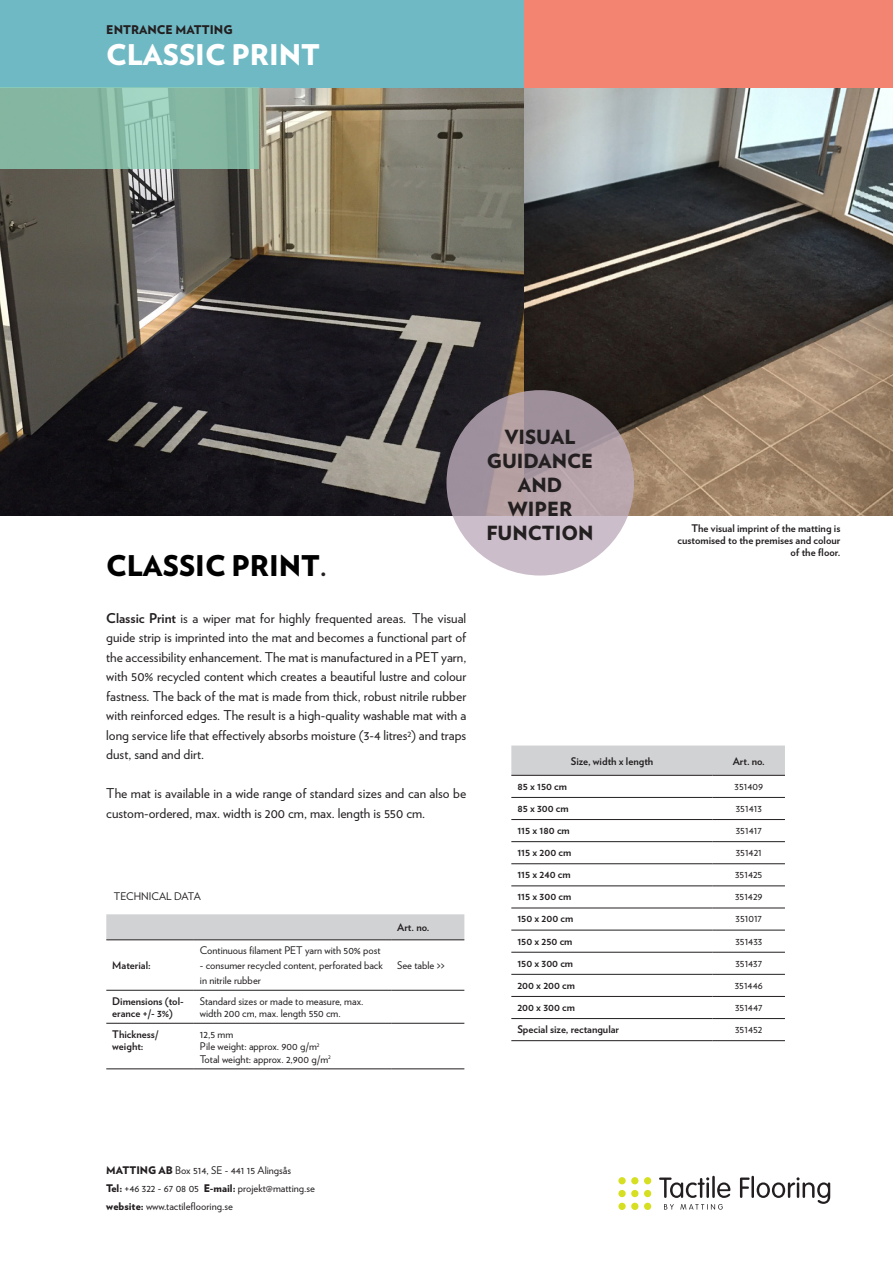
<style>
.page{position:relative;width:893px;height:1263px;background:#fff}
.page>*{position:absolute;margin:0;border:0;box-sizing:border-box;transform-origin:0 0}
.Rubrik{font:900 28.5px "Verlag";color:#000}
.Produktnamn_vit{font:900 28.5px "Verlag";color:#fff}
.Text_i_blobb{font:900 19.5px/24px "Verlag";color:#231f20;text-align:center}
.t1{font:13.5px/19.5px "Verlag";color:#231f20;text-align:justify}
.Materialrubrik{font:900 12px "Verlag";color:#231f20}
.Teknisk_fakta_Book{font:10.5px/18px "Verlag";color:#231f20}
.Teknisk_fakta_Bold{font:700 10.5px/12px "Verlag";color:#231f20}
.s1{font-size:24px;color:#231f20}
.s2{font-weight:700}
.s3{font-weight:900}
</style>
<div class="page">
<img style="left:0;top:87px;width:525px;height:428px">
<img style="left:525px;top:87px;width:368px;height:428px">
<svg style="left:446px;top:390px;width:188px;height:185px;background:#b2a2ab"></svg>
<svg style="left:659px;top:1177px;width:50px;height:21px"></svg>
<hr style="left:712px;top:1176px;width:3px;height:22px;background:#231f20">
<svg style="left:717px;top:1182px;width:13px;height:16px"></svg>
<svg style="left:740px;top:1177px;width:10px;height:21px"></svg>
<hr style="left:751px;top:1176px;width:3px;height:22px;background:#231f20">
<svg style="left:757px;top:1177px;width:73px;height:27px"></svg>
<svg style="left:664px;top:1204px;width:10px;height:5px"></svg>
<svg style="left:680px;top:1204px;width:43px;height:5px"></svg>
<div style="left:631px;top:1190px;width:7px;height:7px;background:#d6df21;border-radius:50%"></div>
<div style="left:618px;top:1190px;width:8px;height:7px;background:#d6df21;border-radius:50%"></div>
<div style="left:644px;top:1190px;width:7px;height:7px;background:#d6df21;border-radius:50%"></div>
<div style="left:631px;top:1203px;width:7px;height:7px;background:#d6df21;border-radius:50%"></div>
<div style="left:618px;top:1203px;width:8px;height:7px;background:#d6df21;border-radius:50%"></div>
<div style="left:644px;top:1203px;width:7px;height:7px;background:#d6df21;border-radius:50%"></div>
<div style="left:631px;top:1177px;width:7px;height:7px;background:#d6df21;border-radius:50%"></div>
<div style="left:618px;top:1177px;width:8px;height:7px;background:#d6df21;border-radius:50%"></div>
<div style="left:644px;top:1177px;width:7px;height:7px;background:#d6df21;border-radius:50%"></div>
<div style="left:0;top:0;width:558px;height:87px;background:#6fb9c5"></div>
<svg style="left:0;top:87px;width:258px;height:82px;background:#88bba6"></svg>
<div style="left:525px;top:0;width:368px;height:87px;background:#f48472"></div>
<div style="left:106px;top:914px;width:358px;height:25px;background:#d1d2d4"></div>
<hr style="left:106px;top:939px;width:88px;height:1px;background:#231f20">
<hr style="left:194px;top:939px;width:197px;height:1px;background:#231f20">
<hr style="left:391px;top:939px;width:73px;height:1px;background:#231f20">
<hr style="left:106px;top:1068px;width:88px;height:1px;background:#231f20">
<hr style="left:194px;top:1068px;width:197px;height:1px;background:#231f20">
<hr style="left:391px;top:1068px;width:73px;height:1px;background:#231f20">
<hr style="left:106px;top:990px;width:88px;height:1px;background:#231f20">
<hr style="left:194px;top:990px;width:197px;height:1px;background:#231f20">
<hr style="left:391px;top:990px;width:73px;height:1px;background:#231f20">
<hr style="left:106px;top:1023px;width:88px;height:1px;background:#231f20">
<hr style="left:194px;top:1023px;width:197px;height:1px;background:#231f20">
<hr style="left:391px;top:1023px;width:73px;height:1px;background:#231f20">
<svg style="left:511px;top:745px;width:274px;height:30px;background:#d0d1d3"></svg>
<hr style="left:511px;top:775px;width:202px;height:1px;background:#231f20">
<hr style="left:713px;top:775px;width:72px;height:1px;background:#231f20">
<hr style="left:511px;top:797px;width:202px;height:1px;background:#231f20">
<hr style="left:713px;top:797px;width:72px;height:1px;background:#231f20">
<hr style="left:511px;top:819px;width:202px;height:1px;background:#231f20">
<hr style="left:713px;top:819px;width:72px;height:1px;background:#231f20">
<hr style="left:511px;top:841px;width:202px;height:1px;background:#231f20">
<hr style="left:713px;top:841px;width:72px;height:1px;background:#231f20">
<hr style="left:511px;top:863px;width:202px;height:1px;background:#231f20">
<hr style="left:713px;top:863px;width:72px;height:1px;background:#231f20">
<hr style="left:511px;top:886px;width:202px;height:1px;background:#231f20">
<hr style="left:713px;top:886px;width:72px;height:1px;background:#231f20">
<hr style="left:511px;top:908px;width:202px;height:1px;background:#231f20">
<hr style="left:713px;top:908px;width:72px;height:1px;background:#231f20">
<hr style="left:511px;top:930px;width:202px;height:1px;background:#231f20">
<hr style="left:713px;top:930px;width:72px;height:1px;background:#231f20">
<hr style="left:511px;top:952px;width:202px;height:1px;background:#231f20">
<hr style="left:713px;top:952px;width:72px;height:1px;background:#231f20">
<hr style="left:511px;top:974px;width:202px;height:1px;background:#231f20">
<hr style="left:713px;top:974px;width:72px;height:1px;background:#231f20">
<hr style="left:511px;top:996px;width:202px;height:1px;background:#231f20">
<hr style="left:713px;top:996px;width:72px;height:1px;background:#231f20">
<hr style="left:511px;top:1018px;width:202px;height:1px;background:#231f20">
<hr style="left:713px;top:1018px;width:72px;height:1px;background:#231f20">
<hr style="left:511px;top:1040px;width:202px;height:1px;background:#231f20">
<hr style="left:713px;top:1040px;width:72px;height:1px;background:#231f20">
<p class="Materialrubrik" style="left:106px;top:20px;width:128px">ENTRANCE MATTING</p>
<p class="Produktnamn_vit" style="left:106px;top:31px;width:215px">CLASSIC PRINT</p>
<p class="Rubrik" style="left:106px;top:542px;width:222px">CLASSIC PRINT<span class="s1">.</span></p>
<p class="t1" style="left:106px;top:607px;width:362px"><span class="s2">Classic Print</span> is a wiper mat for highly frequented areas. The visual guide strip is imprinted into the mat and becomes a functional part of the accessibility enhancement. The mat is manufactured in a PET yarn, with 50% recycled content which creates a beautiful lustre and colour fastness. The back of the mat is made from thick, robust nitrile rubber with reinforced edges. The result is a high-quality washable mat with a long service life that effectively absorbs moisture (3-4 litres<sup>2</sup>) and traps dust, sand and dirt.</p>
<p class="t1" style="left:106px;top:783px;width:361px">The mat is available in a wide range of standard sizes and can also be custom-ordered, max. width is 200 cm, max. length is 550 cm.</p>
<p class="Teknisk_fakta_Book" style="left:114px;top:887px;width:88px">TECHNICAL DATA</p>
<p class="Teknisk_fakta_Bold" style="left:397px;top:921px;width:34px">Art. no.</p>
<p class="Teknisk_fakta_Bold" style="left:112px;top:959px;width:40px">Material:</p>
<p class="Teknisk_fakta_Book" style="left:200px;top:941px;width:182px">Continuous filament PET yarn with 50% post</p>
<p class="Teknisk_fakta_Book" style="left:200px;top:957px;width:184px;line-height:15px">- consumer recycled content, perforated back in nitrile rubber</p>
<p class="Teknisk_fakta_Book" style="left:397px;top:956px;width:49px">See table &gt;&gt;</p>
<p class="Teknisk_fakta_Bold" style="left:112px;top:994px;width:73px;line-height:12.6px">Dimensions (tol&shy;erance +/- 3%)</p>
<p class="Teknisk_fakta_Book" style="left:200px;top:994px;width:165px;line-height:12.6px">Standard sizes or made to measure, max. width 200 cm, max. length 550 cm.</p>
<p class="Teknisk_fakta_Bold" style="left:112px;top:1027px;width:48px;line-height:12.6px">Thickness/ weight:</p>
<p class="Teknisk_fakta_Book" style="left:200px;top:1024px;width:35px">12,5 mm</p>
<p class="Teknisk_fakta_Book" style="left:200px;top:1037px;width:121px">Pile weight: approx. 900 g/m<sup>2</sup></p>
<p class="Teknisk_fakta_Book" style="left:200px;top:1049px;width:133px">Total weight: approx. 2,900 g/m<sup>2</sup></p>
<p class="Text_i_blobb" style="left:505px;top:424px;width:72px">VISUAL</p>
<p class="Text_i_blobb" style="left:487px;top:448px;width:108px">GUIDANCE</p>
<p class="Text_i_blobb" style="left:518px;top:472px;width:46px">AND</p>
<p class="Text_i_blobb" style="left:486px;top:496px;width:109px">WIPER<br>FUNCTION</p>
<p class="Teknisk_fakta_Bold" style="left:678px;top:522px;width:164px;text-align:right">The visual imprint of the matting is customised to the premises and colour of the floor.</p>
<p class="Teknisk_fakta_Bold" style="left:571px;top:754px;width:84px">Size, width x length</p>
<p class="Teknisk_fakta_Bold" style="left:733px;top:754px;width:34px">Art. no.</p>
<p class="Teknisk_fakta_Bold" style="left:517px;top:779px;width:51px">85 x 150 cm</p>
<p class="Teknisk_fakta_Book" style="left:735px;top:776px;width:30px">351409</p>
<p class="Teknisk_fakta_Bold" style="left:517px;top:801px;width:53px">85 x 300 cm</p>
<p class="Teknisk_fakta_Book" style="left:736px;top:798px;width:27px">351413</p>
<p class="Teknisk_fakta_Bold" style="left:517px;top:824px;width:54px">115 x 180 cm</p>
<p class="Teknisk_fakta_Book" style="left:736px;top:821px;width:27px">351417</p>
<p class="Teknisk_fakta_Bold" style="left:517px;top:846px;width:55px">115 x 200 cm</p>
<p class="Teknisk_fakta_Book" style="left:736px;top:843px;width:28px">351421</p>
<p class="Teknisk_fakta_Bold" style="left:517px;top:868px;width:55px">115 x 240 cm</p>
<p class="Teknisk_fakta_Book" style="left:735px;top:865px;width:29px">351425</p>
<p class="Teknisk_fakta_Bold" style="left:517px;top:890px;width:55px">115 x 300 cm</p>
<p class="Teknisk_fakta_Book" style="left:735px;top:887px;width:29px">351429</p>
<p class="Teknisk_fakta_Bold" style="left:517px;top:912px;width:57px">150 x 200 cm</p>
<p class="Teknisk_fakta_Book" style="left:736px;top:909px;width:28px">351017</p>
<p class="Teknisk_fakta_Bold" style="left:517px;top:934px;width:57px">150 x 250 cm</p>
<p class="Teknisk_fakta_Book" style="left:735px;top:931px;width:28px">351433</p>
<p class="Teknisk_fakta_Bold" style="left:517px;top:956px;width:57px">150 x 300 cm</p>
<p class="Teknisk_fakta_Book" style="left:735px;top:953px;width:28px">351437</p>
<p class="Teknisk_fakta_Bold" style="left:517px;top:978px;width:59px">200 x 200 cm</p>
<p class="Teknisk_fakta_Book" style="left:735px;top:975px;width:30px">351446</p>
<p class="Teknisk_fakta_Bold" style="left:517px;top:1000px;width:59px">200 x 300 cm</p>
<p class="Teknisk_fakta_Book" style="left:735px;top:997px;width:29px">351447</p>
<p class="Teknisk_fakta_Bold" style="left:517px;top:1023px;width:103px">Special size, rectangular</p>
<p class="Teknisk_fakta_Book" style="left:735px;top:1020px;width:29px">351452</p>
<p class="Teknisk_fakta_Book" style="left:106px;top:1160px;width:210px"><span class="s3">MATTING AB</span> Box 514, SE - 441 15 Alingsås<br><span class="s3">Tel:</span> +46 322 - 67 08 05 <span class="s3">E-mail:</span> projekt@matting.se</p>
<p class="Teknisk_fakta_Book" style="left:106px;top:1196px;width:128px"><span class="s3">website:</span> www.tactileflooring.se</p>
</div>
